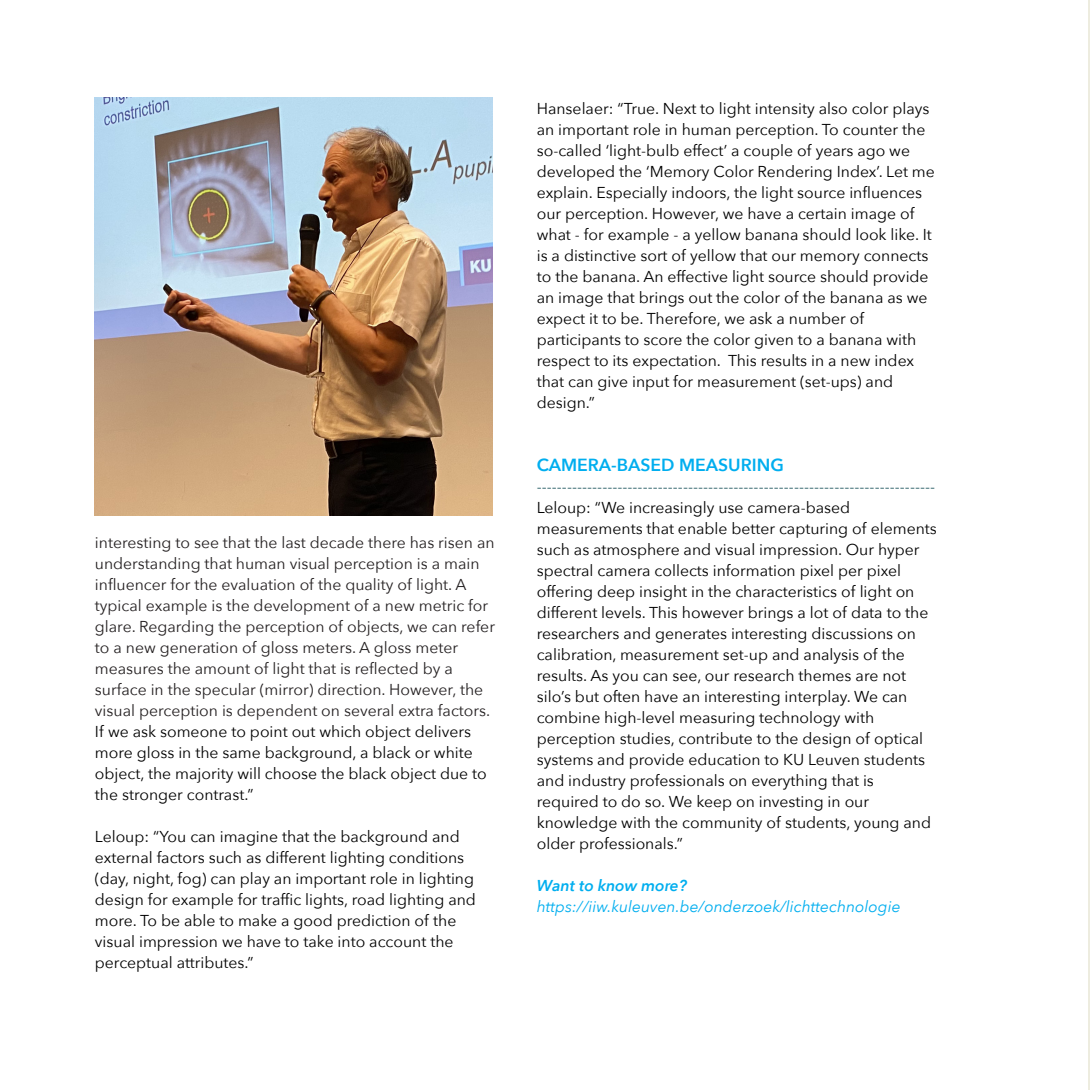
<style>
.page{position:relative;width:1090px;height:1090px;background:#fff}
.page>*{position:absolute;margin:0;border:0;box-sizing:border-box;transform-origin:0 0}
.BODY_NIEUW{font:600 17.5px "Avenir Next";color:#00aeef}
.BODY_NIEUW-2{font:15.75px/21px "Avenir Next";color:#000}
.BODY_NIEUW-3{font:15.75px/21px "Avenir Next";color:#231f20}
.BODY_NIEUW-4{font:15.75px "Avenir Next";color:#004049}
.BODY_NIEUW-5{font:italic 15.75px "Avenir Next";color:#00aeef}
.BODY_NIEUW-6{font:italic 600 15.75px "Avenir Next";color:#00aeef}
.s1{color:#000}
</style>
<div class="page">
<img style="left:95px;top:98px;width:397px;height:417px">
<hr style="left:1087px;top:0;width:2px;height:1090px;background:#edecdf">
<p class="BODY_NIEUW-3" style="left:95px;top:531px;width:401px">interesting to see that the last decade there has risen an understanding that human visual perception is a main influencer for the evaluation of the quality of light. A typical example is the development of a new metric for glare. Regarding the perception of objects, we can refer to a new generation of gloss meters. A gloss meter measures the amount of light that is reflected by a surface in the specular (mirror) direction. However, the visual perception is dependent on several extra factors.<br><span class="s1">If we ask someone to point out which object delivers more gloss in the same background, a black or white object, the majority will choose the black object due to the stronger contrast.”</span></p>
<p class="BODY_NIEUW-2" style="left:95px;top:825px;width:382px">Leloup: “You can imagine that the background and external factors such as different lighting conditions (day, night, fog) can play an important role in lighting design for example for traffic lights, road lighting and more. To be able to make a good prediction of the visual impression we have to take into account the perceptual attributes.”</p>
<p class="BODY_NIEUW-2" style="left:536px;top:97px;width:399px">Hanselaer: “True. Next to light intensity also color plays an important role in human perception. To counter the so-called ‘light-bulb effect’ a couple of years ago we developed the ‘Memory Color Rendering Index’. Let me explain. Especially indoors, the light source influences our perception. However, we have a certain image of what - for example - a yellow banana should look like. It is a distinctive sort of yellow that our memory connects to the banana. An effective light source should provide an image that brings out the color of the banana as we expect it to be. Therefore, we ask a number of participants to score the color given to a banana with respect to its expectation. This results in a new index that can give input for measurement (set-ups) and design.”</p>
<p class="BODY_NIEUW" style="left:536px;top:449px;width:248px">CAMERA-BASED MEASURING</p>
<p class="BODY_NIEUW-4" style="left:536px;top:473px;width:400px">-------------------------------------------------------------------------------</p>
<p class="BODY_NIEUW-2" style="left:536px;top:496px;width:401px">Leloup: “We increasingly use camera-based measurements that enable better capturing of elements such as atmosphere and visual impression. Our hyper spectral camera collects information pixel per pixel offering deep insight in the characteristics of light on different levels. This however brings a lot of data to the researchers and generates interesting discussions on calibration, measurement set-up and analysis of the results. As you can see, our research themes are not silo’s but often have an interesting interplay. We can combine high-level measuring technology with perception studies, contribute to the design of optical systems and provide education to KU Leuven students and industry professionals on everything that is required to do so. We keep on investing in our knowledge with the community of students, young and older professionals.”</p>
<p class="BODY_NIEUW-6" style="left:536px;top:872px;width:152px">Want to know more?</p>
<p class="BODY_NIEUW-5" style="left:536px;top:893px;width:365px">https://iiw.kuleuven.be/onderzoek/lichttechnologie</p>
</div>
